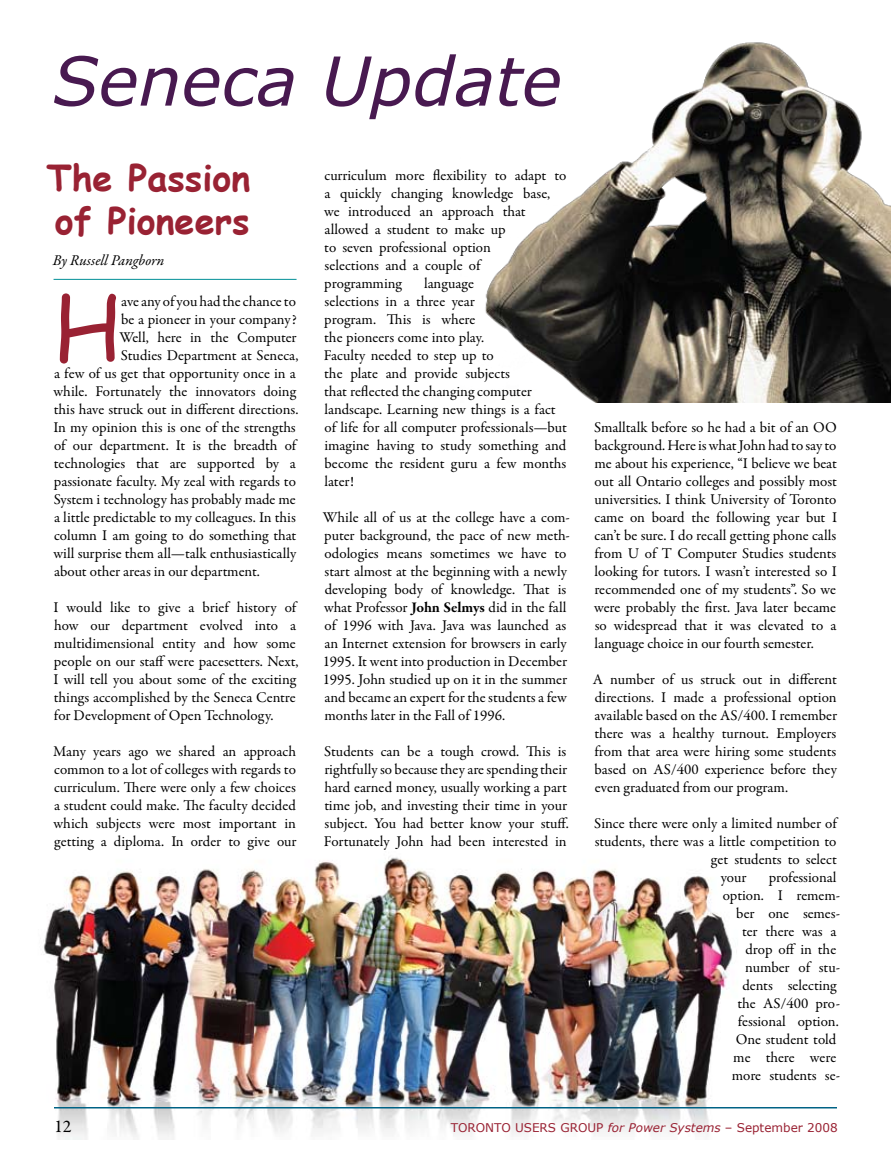
<style>
.page{position:relative;width:891px;height:1161px;background:#fff}
.page>*{position:absolute;margin:0;border:0;box-sizing:border-box;transform-origin:0 0}
.t1{font:87.75px "Comic Sans MS";color:#923}
.t2{font:italic 67.5px "Verdana";color:#481950}
.t3{font:700 36px/43.2px "Comic Sans MS";color:#923}
.t4{font:18px "Garamond Premr Pro";color:#000}
.t5{font:15px/18px "Garamond Premr Pro";letter-spacing:-.005em;color:#000}
.t6{font:italic 15px "Garamond Premr Pro";color:#000}
.t7{font:12px "Verdana";color:#923}
.s1{font-weight:700}
.s2{font-style:italic}
</style>
<div class="page">
<img style="left:43px;top:857px;width:720px;height:283px">
<img style="left:485px;top:42px;width:406px;height:361px">
<hr style="left:54px;top:1107px;width:783px;height:1px;background:#006285">
<hr style="left:54px;top:279px;width:243px;height:1px;background:#008f97">
<h2 class="t2" style="left:52px;top:38px;width:511px">Seneca Update</h2>
<h3 class="t3" style="left:47px;top:155px;width:205px">The Passion of Pioneers</h3>
<p class="t6" style="left:53px;top:251px;width:113px">By Russell Pangborn</p>
<h1 class="t1" style="left:53px;top:263px;width:69px">H</h1>
<p class="t5" style="left:121px;top:293px;width:176px">ave any of you had the chance to</p>
<p class="t5" style="left:121px;top:311px;width:177px">be a pioneer in your company?</p>
<p class="t5" style="left:119px;top:329px;width:179px">Well, here in the Computer</p>
<p class="t5" style="left:121px;top:347px;width:179px">Studies Department at Seneca,</p>
<p class="t5" style="left:54px;top:365px;width:243px">a few of us get that opportunity once in a</p>
<p class="t5" style="left:54px;top:383px;width:244px">while. Fortunately the innovators doing</p>
<p class="t5" style="left:54px;top:401px;width:246px">this have struck out in different directions.</p>
<p class="t5" style="left:53px;top:419px;width:244px">In my opinion this is one of the strengths</p>
<p class="t5" style="left:54px;top:437px;width:244px">of our department. It is the breadth of</p>
<p class="t5" style="left:54px;top:455px;width:244px">technologies that are supported by a</p>
<p class="t5" style="left:54px;top:473px;width:244px">passionate faculty. My zeal with regards to</p>
<p class="t5" style="left:54px;top:491px;width:243px">System i technology has probably made me</p>
<p class="t5" style="left:54px;top:509px;width:243px">a little predictable to my colleagues. In this</p>
<p class="t5" style="left:54px;top:527px;width:244px">column I am going to do something that</p>
<p class="t5" style="left:54px;top:545px;width:244px">will surprise them all—talk enthusiastically</p>
<p class="t5" style="left:54px;top:563px;width:207px">about other areas in our department.</p>
<p class="t5" style="left:53px;top:599px;width:247px">I would like to give a brief history of how our department evolved into a multidimensional entity and how some people on our staff were pacesetters. Next, I will tell you about some of the exciting things accomplished by the Seneca Centre for Development of Open Technology.</p>
<p class="t5" style="left:53px;top:743px;width:245px;text-align:justify">Many years ago we shared an approach common to a lot of colleges with regards to curriculum. There were only a few choices a student could make. The faculty decided which subjects were most important in getting a diploma. In order to give our</p>
<p class="t5" style="left:324px;top:167px;width:244px">curriculum more flexibility to adapt to a quickly changing knowledge base, we introduced an approach that allowed a student to make up<br>to seven professional option<br>selections and a couple of<br>programming</p>
<p class="t5" style="left:324px;top:275px;width:245px;text-indent:100px">language<br>selections in a three year<br>program. This is where<br>the pioneers come into play.<br>Faculty needed to step up to<br>the plate and provide subjects<br>that reflected the changing computer landscape. Learning new things is a fact of life for all computer professionals—but imagine having to study something and become the resident guru a few months later!</p>
<p class="t5" style="left:323px;top:509px;width:249px">While all of us at the college have a com&shy;puter background, the pace of new meth&shy;odologies means sometimes we have to start almost at the beginning with a newly developing body of knowledge. That is what Professor <span class="s1">John Selmys</span> did in the fall of 1996 with Java. Java was launched as an Internet extension for browsers in early 1995. It went into production in December 1995. John studied up on it in the summer and became an expert for the students a few months later in the Fall of 1996.</p>
<p class="t5" style="left:324px;top:743px;width:247px">Students can be a tough crowd. This is rightfully so because they are spending their hard earned money, usually working a part time job, and investing their time in your subject. You had better know your stuff.<br>Fortunately John had been interested in</p>
<p class="t5" style="left:594px;top:419px;width:245px;text-align:justify">Smalltalk before so he had a bit of an OO background. Here is what John had to say to me about his experience, “I believe we beat out all Ontario colleges and possibly most universities. I think University of Toronto came on board the following year but I can’t be sure. I do recall getting phone calls from U of T Computer Studies students looking for tutors. I wasn’t interested so I recommended one of my students”. So we were probably the first. Java later became so widespread that it was elevated to a language choice in our fourth semester.</p>
<p class="t5" style="left:593px;top:671px;width:246px;text-align:justify">A number of us struck out in different directions. I made a professional option available based on the AS/400. I remember there was a healthy turnout. Employers from that area were hiring some students based on AS/400 experience before they even graduated from our program.</p>
<p class="t5" style="left:594px;top:815px;width:244px">Since there were only a limited number of</p>
<p class="t5" style="left:595px;top:833px;width:243px">students, there was a little competition to</p>
<p class="t5" style="left:711px;top:851px;width:128px">get students to select</p>
<p class="t5" style="left:721px;top:869px;width:27px">your</p>
<p class="t5" style="left:723px;top:869px;width:119px;text-align:right">professional<br>option. I remem&shy;ber one semes&shy;ter there was a drop off in the number of stu&shy;dents selecting<br>the AS/400 pro&shy;fessional option.<br>One student told me there were more students se-</p>
<p class="t4" style="left:54px;top:1116px;width:19px">12</p>
<p class="t7" style="left:451px;top:1120px;width:388px">TORONTO USERS GROUP <span class="s2">for Power Systems</span> – September 2008</p>
</div>
